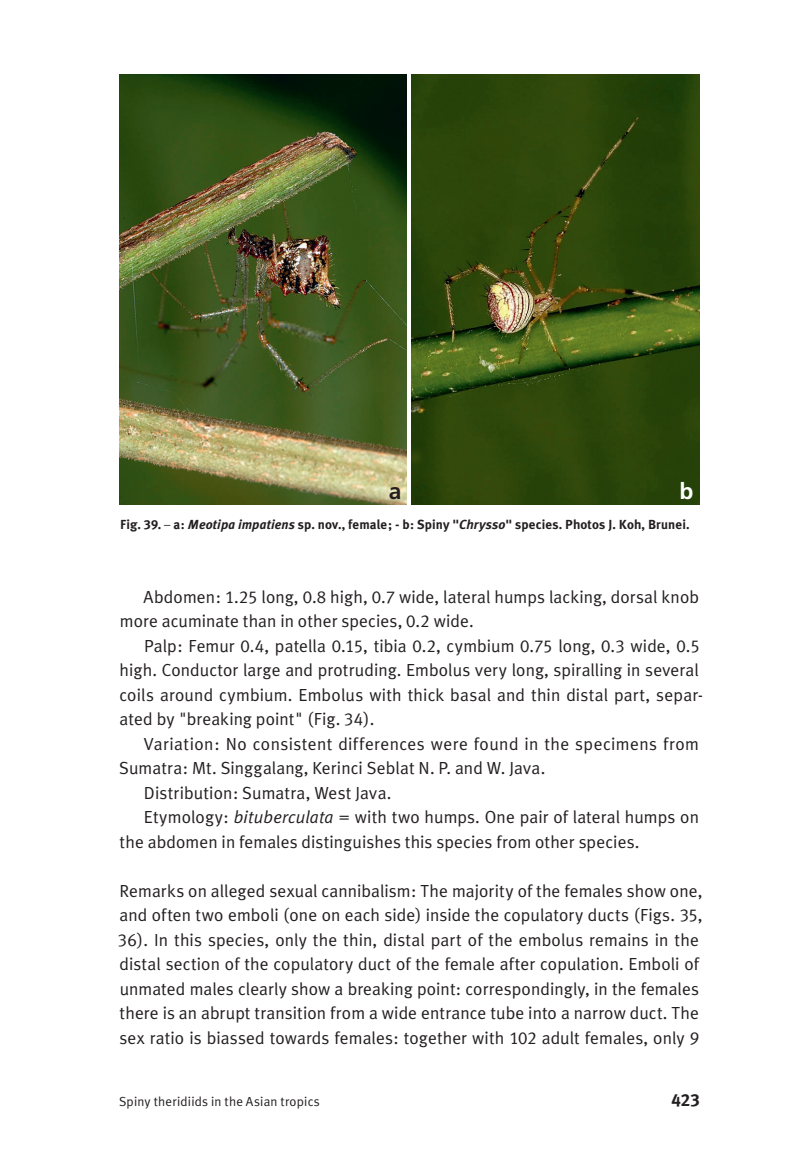
<style>
.page{position:relative;width:794px;height:1161px;background:#fff}
.page>*{position:absolute;margin:0;border:0;box-sizing:border-box;transform-origin:0 0}
.t1{font:700 22.75px "Frutiger";color:#231f20}
.t2{font:700 22.75px "Frutiger";color:#fff}
.t3{font:17.5px/24.5px "Meta Plus Normal";letter-spacing:.005em;color:#231f20}
.t4{font:17.5px "Meta Plus Normal";letter-spacing:.025em;color:#231f20}
.t5{font:17.5px "Meta Plus Bold Caps";color:#231f20}
.t6{font:700 13.12px "Meta Plus";letter-spacing:.01em;color:#231f20}
.t7{font:13.12px "Meta Plus Normal";letter-spacing:.015em;color:#231f20}
.s1{font-family:"Meta Plus Bold Caps";font-weight:400}
.s2{font-family:"Meta Plus Normal Caps";font-weight:400}
.s3{font-style:italic}
.s4{font-family:"Meta Plus Normal Caps"}
</style>
<div class="page">
<img style="left:119px;top:74px;width:288px;height:431px">
<img style="left:412px;top:74px;width:287px;height:431px">
<h1 class="t1" style="left:389px;top:477px;width:14px">a</h1>
<h1 class="t2" style="left:679px;top:477px;width:15px">b</h1>
<p class="t6" style="left:120px;top:517px;width:571px">Fig. <span class="s1">39.</span> <span class="s2">–</span> a: <span class="s3">Meotipa impatiens</span> sp. nov., female; - b: Spiny "<span class="s3">Chrysso</span>" species. Photos J. Koh, Brunei.</p>
<p class="t3" style="left:120px;top:584px;width:580px;text-indent:24px">Abdomen: <span class="s4">1</span>.<span class="s4">25</span> long, <span class="s4">0</span>.<span class="s4">8</span> high, <span class="s4">0</span>.<span class="s4">7</span> wide, lateral humps lacking, dorsal knob more acuminate than in other species, <span class="s4">0</span>.<span class="s4">2</span> wide.</p>
<p class="t3" style="left:119px;top:633px;width:585px;text-indent:25px">Palp: Femur <span class="s4">0</span>.<span class="s4">4</span>, patella <span class="s4">0</span>.<span class="s4">15</span>, tibia <span class="s4">0</span>.<span class="s4">2</span>, cymbium <span class="s4">0</span>.<span class="s4">75</span> long, <span class="s4">0</span>.<span class="s4">3</span> wide, <span class="s4">0</span>.<span class="s4">5 </span>high. Conductor large and protruding. Embolus very long, spiralling in several coils around cymbium. Embolus with thick basal and thin distal part, separ&shy;ated by "breaking point" (Fig. <span class="s4">34</span>).</p>
<p class="t4" style="left:144px;top:733px;width:557px">Variation: No consistent differences were found in the specimens from</p>
<p class="t3" style="left:119px;top:755px;width:428px">Sumatra: Mt. Singgalang, Kerinci Seblat N. P. and W. Java.</p>
<p class="t3" style="left:144px;top:780px;width:249px">Distribution: Sumatra, West Java.</p>
<p class="t3" style="left:144px;top:804px;width:556px">Etymology: <span class="s3">bituberculata</span> = with two humps. One pair of lateral humps on</p>
<p class="t3" style="left:120px;top:829px;width:521px">the abdomen in females distinguishes this species from other species.</p>
<p class="t3" style="left:118px;top:878px;width:586px">Remarks on alleged sexual cannibalism: The majority of the females show one, and often two emboli (one on each side) inside the copulatory ducts (Figs. <span class="s4">35, 36</span>). In this species, only the thin, distal part of the embolus remains in the distal section of the copulatory duct of the female after copulation. Emboli of unmated males clearly show a breaking point: correspondingly, in the females there is an abrupt transition from a wide entrance tube into a narrow duct. The sex ratio is biassed towards females: together with <span class="s4">102</span> adult females, only <span class="s4">9</span></p>
<p class="t7" style="left:119px;top:1094px;width:202px">Spiny theridiids in the Asian tropics</p>
<p class="t5" style="left:671px;top:1090px;width:30px">423</p>
</div>
